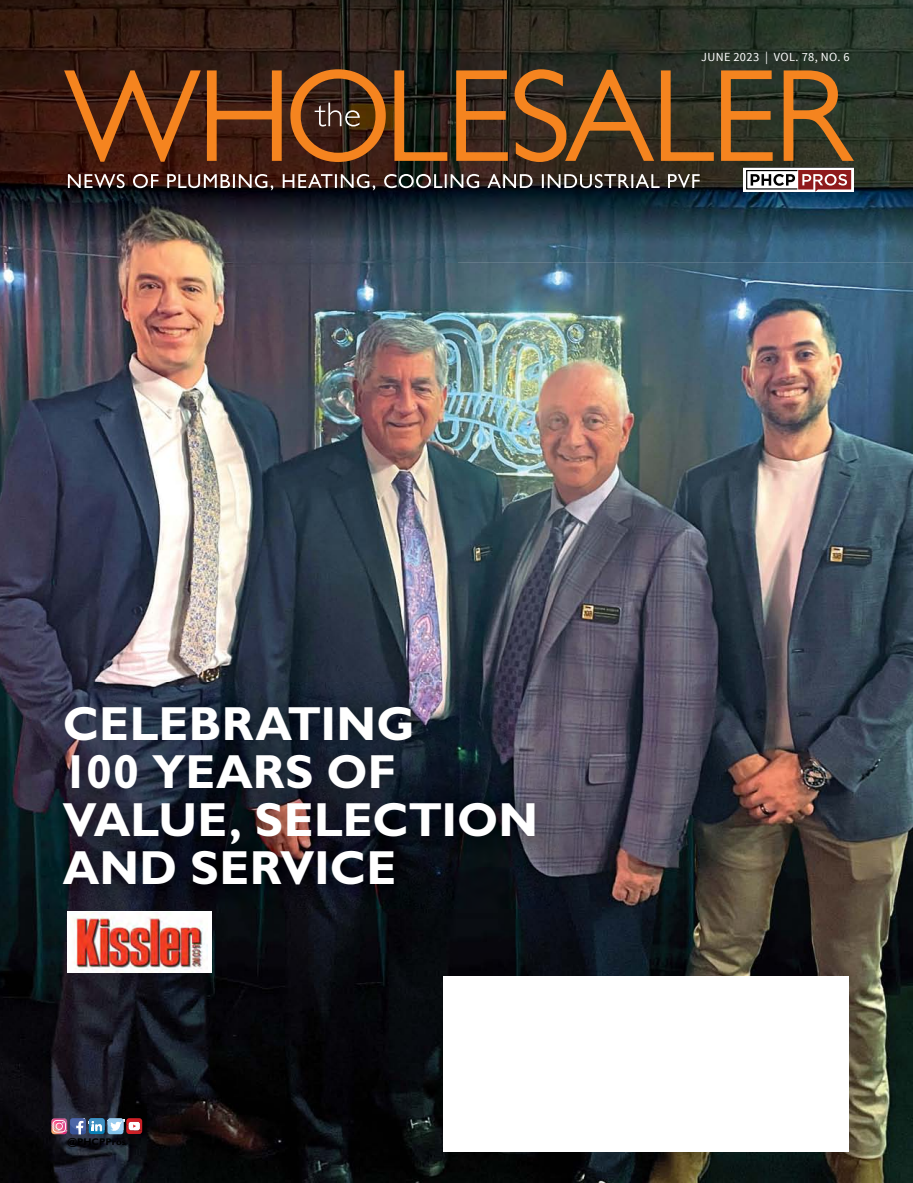
<style>
.page{position:relative;width:913px;height:1183px;background:#fff}
.page>*{position:absolute;margin:0;border:0;box-sizing:border-box;transform-origin:0 0}
.t1{font:700 48px/48px "A3 F+NMJYRH+Gill Sans Std";color:#fff}
.t2{font:12.3px "A2 D+NMJYRH+Source Sans Pro";letter-spacing:.03em;color:#fff}
.t3{font:700 9.75px "A3 F+NMJYRH+Gill Sans Std";color:#000}
</style>
<div class="page">
<img style="left:0;top:262px;width:913px;height:921px">
<img style="left:0;top:0;width:913px;height:262px">
<div style="left:743px;top:168px;width:111px;height:24px;background:#fff"></div>
<div style="left:746px;top:170px;width:52px;height:19px;border:1px solid #000"></div>
<svg style="left:750px;top:170px;width:101px;height:22px"></svg>
<img style="left:51px;top:1118px;width:2px;height:12px">
<svg style="left:53px;top:1118px;width:89px;height:16px"></svg>
<svg style="left:62px;top:67px;width:794px;height:97px;background:#653e1c"></svg>
<svg style="left:315px;top:103px;width:45px;height:23px"></svg>
<svg style="left:68px;top:174px;width:631px;height:16px;background:#60524f"></svg>
<img style="left:41px;top:683px;width:517px;height:225px">
<div style="left:67px;top:911px;width:144px;height:62px;background:#fff"></div>
<img style="left:73px;top:912px;width:135px;height:60px">
<div style="left:443px;top:976px;width:405px;height:176px;background:#fff"></div>
<p class="t2" style="left:701px;top:49px;width:150px">JUNE 2023 | VOL. 78, NO. 6</p>
<p class="t1" style="left:63px;top:699px;width:477px">CELEBRATING<br>100 YEARS OF<br>VALUE, SELECTION<br>AND SERVICE</p>
<p class="t3" style="left:67px;top:1135px;width:60px">@PHCPPros</p>
</div>
